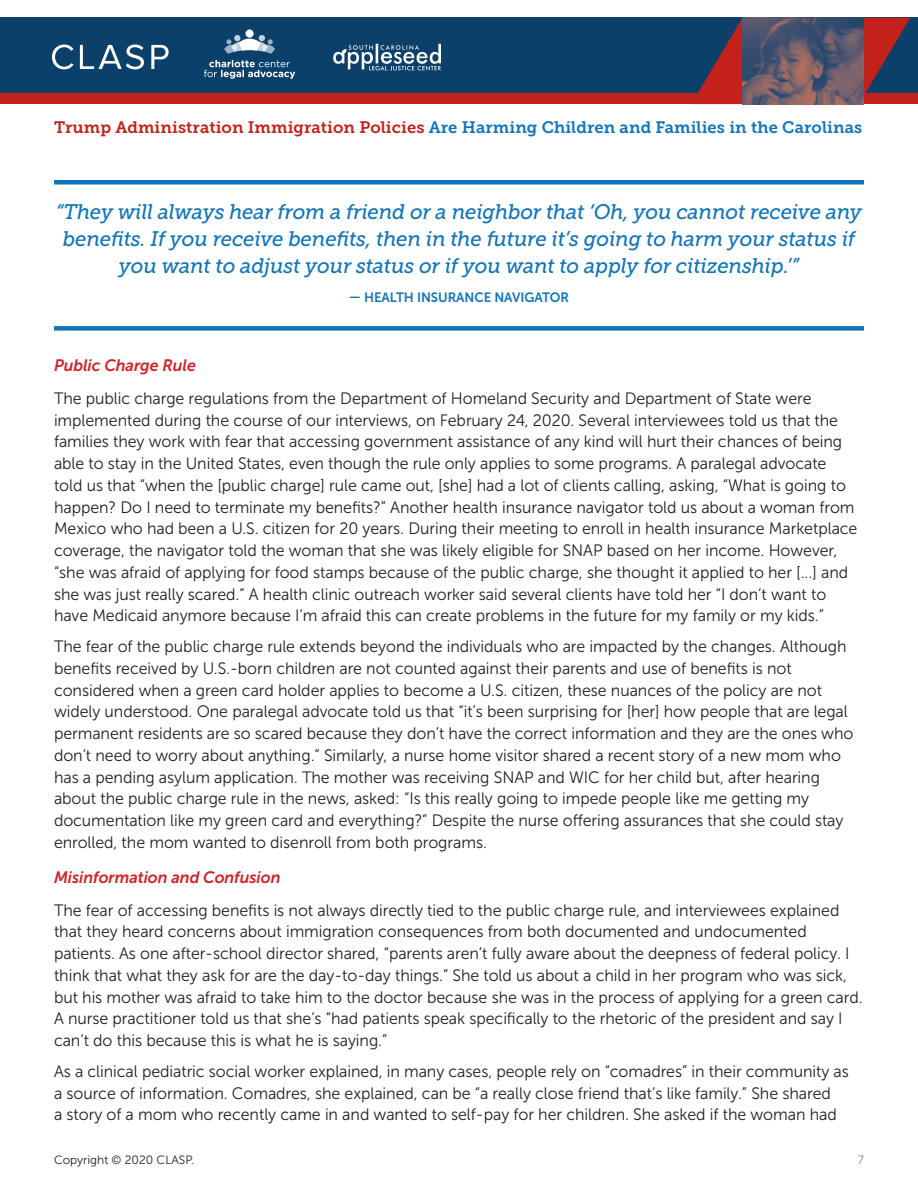
<style>
.page{position:relative;width:918px;height:1188px;background:#fff}
.page>*{position:absolute;margin:0;border:0;box-sizing:border-box;transform-origin:0 0}
.t1{font:italic 21px/27px "Museo Slab 500";letter-spacing:-.01em;color:#1074bc;text-align:center}
.t2{font:16.5px/21.8px "Museo Sans 300";letter-spacing:-.005em;color:#231f20}
.t3{font:16.5px "Museo Slab 700";letter-spacing:.005em;color:#1074bc}
.t4{font:italic 16.5px "Museo Sans 700";letter-spacing:-.005em;color:#d1232a}
.t5{font:13.5px "Museo Sans 700";letter-spacing:-.005em;color:#1074bc}
.t6{font:12px "Museo Sans 300";color:#231f20}
.t7{font:12px "Museo Sans 300";color:#808285}
.s1{color:#c3211a}
</style>
<div class="page">
<div style="left:0;top:18px;width:918px;height:86px;background:#0b406a"></div>
<div style="left:864px;top:94px;width:54px;height:10px;background:#c3211a"></div>
<div style="left:0;top:94px;width:767px;height:10px;background:#c3211a"></div>
<svg style="left:52px;top:45px;width:22px;height:24px"></svg>
<svg style="left:80px;top:45px;width:64px;height:24px"></svg>
<svg style="left:151px;top:45px;width:18px;height:24px"></svg>
<svg style="left:691px;top:18px;width:219px;height:76px"></svg>
<img style="left:742px;top:18px;width:122px;height:86px">
<svg style="left:204px;top:60px;width:91px;height:19px"></svg>
<svg style="left:224px;top:29px;width:51px;height:25px"></svg>
<svg style="left:333px;top:44px;width:108px;height:27px"></svg>
<hr style="left:54px;top:180px;width:810px;height:4px;background:#1074bc">
<div style="left:54px;top:326px;width:810px;height:5px;background:#1074bc"></div>
<p class="t3" style="left:54px;top:118px;width:810px"><span class="s1">Trump Administration Immigration Policies</span> Are Harming Children and Families in the Carolinas</p>
<p class="t1" style="left:56px;top:199px;width:808px">“They will always hear from a friend or a neighbor that ‘Oh, you cannot receive any benefits. If you receive benefits, then in the future it’s going to harm your status if you want to adjust your status or if you want to apply for citizenship.’”</p>
<p class="t5" style="left:349px;top:290px;width:222px">— HEALTH INSURANCE NAVIGATOR</p>
<p class="t4" style="left:54px;top:356px;width:143px">Public Charge Rule</p>
<p class="t2" style="left:54px;top:387px;width:805px">The public charge regulations from the Department of Homeland Security and Department of State were implemented during the course of our interviews, on February 24, 2020. Several interviewees told us that the families they work with fear that accessing government assistance of any kind will hurt their chances of being able to stay in the United States, even though the rule only applies to some programs. A paralegal advocate told us that “when the [public charge] rule came out, [she] had a lot of clients calling, asking, “What is going to happen? Do I need to terminate my benefits?” Another health insurance navigator told us about a woman from Mexico who had been a U.S. citizen for 20 years. During their meeting to enroll in health insurance Marketplace coverage, the navigator told the woman that she was likely eligible for SNAP based on her income. However, “she was afraid of applying for food stamps because of the public charge, she thought it applied to her [...] and she was just really scared.” A health clinic outreach worker said several clients have told her “I don’t want to have Medicaid anymore because I’m afraid this can create problems in the future for my family or my kids.”</p>
<p class="t2" style="left:54px;top:636px;width:801px">The fear of the public charge rule extends beyond the individuals who are impacted by the changes. Although benefits received by U.S.-born children are not counted against their parents and use of benefits is not considered when a green card holder applies to become a U.S. citizen, these nuances of the policy are not widely understood. One paralegal advocate told us that “it’s been surprising for [her] how people that are legal permanent residents are so scared because they don’t have the correct information and they are the ones who don’t need to worry about anything.” Similarly, a nurse home visitor shared a recent story of a new mom who has a pending asylum application. The mother was receiving SNAP and WIC for her child but, after hearing about the public charge rule in the news, asked: “Is this really going to impede people like me getting my documentation like my green card and everything?” Despite the nurse offering assurances that she could stay enrolled, the mom wanted to disenroll from both programs.</p>
<p class="t4" style="left:54px;top:868px;width:228px">Misinformation and Confusion</p>
<p class="t2" style="left:54px;top:899px;width:810px">The fear of accessing benefits is not always directly tied to the public charge rule, and interviewees explained that they heard concerns about immigration consequences from both documented and undocumented patients. As one after-school director shared, “parents aren’t fully aware about the deepness of federal policy. I think that what they ask for are the day-to-day things.” She told us about a child in her program who was sick, but his mother was afraid to take him to the doctor because she was in the process of applying for a green card.<br>A nurse practitioner told us that she’s “had patients speak specifically to the rhetoric of the president and say I can’t do this because this is what he is saying.”</p>
<p class="t2" style="left:54px;top:1060px;width:796px">As a clinical pediatric social worker explained, in many cases, people rely on “comadres” in their community as a source of information. Comadres, she explained, can be “a really close friend that’s like family.” She shared<br>a story of a mom who recently came in and wanted to self-pay for her children. She asked if the woman had</p>
<p class="t6" style="left:54px;top:1153px;width:142px">Copyright © 2020 CLASP.</p>
<p class="t7" style="left:858px;top:1154px;width:8px">7</p>
</div>
